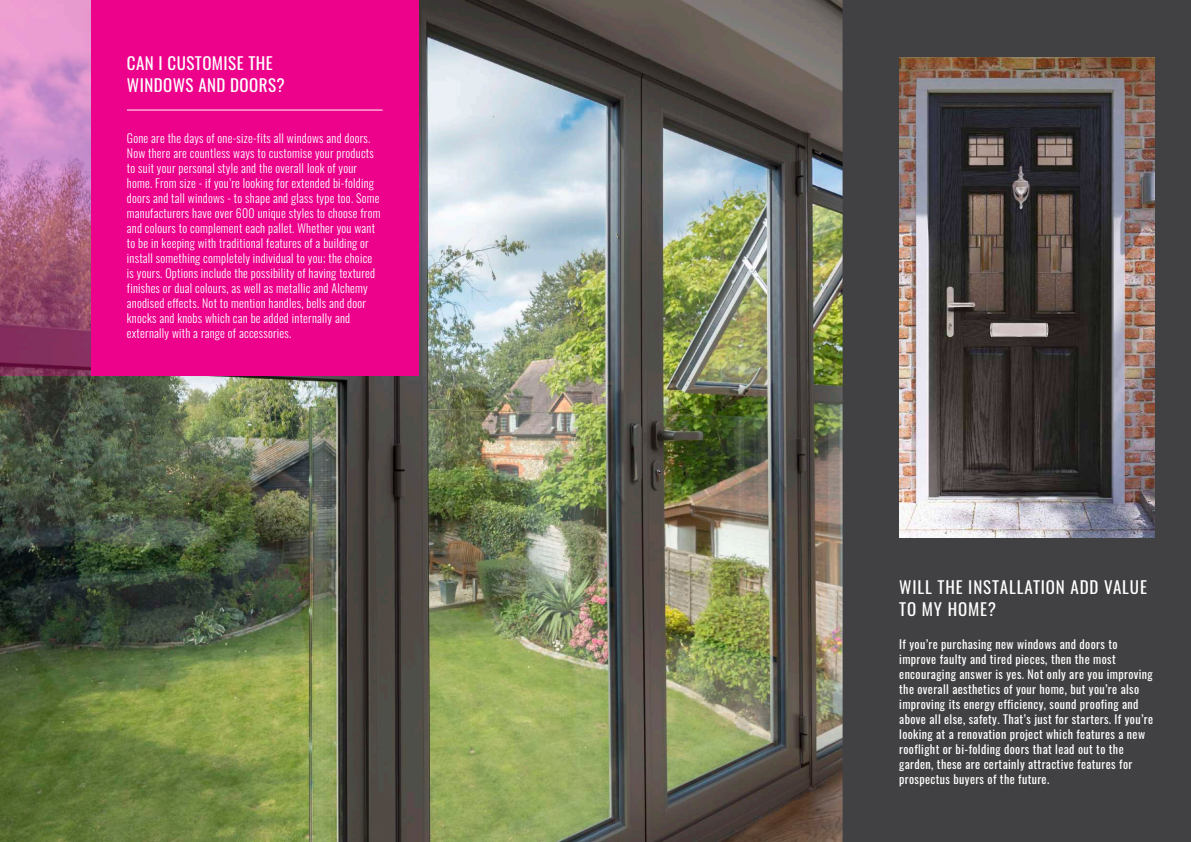
<style>
.page{position:relative;width:1191px;height:842px;background:#fff}
.page>*{position:absolute;margin:0;border:0;box-sizing:border-box;transform-origin:0 0}
.t1{font:17px/22px "Oswald";letter-spacing:.05em;color:#fff}
.t2{font:17px/22px "Oswald";letter-spacing:.025em;color:#fff}
.t3{font:300 12px/15px "Oswald";letter-spacing:.02em;color:#fff}
.t4{font:12px/15px "Oswald";letter-spacing:.03em;color:#fff}
</style>
<div class="page">
<img style="left:0;top:0;width:842px;height:842px">
<div style="left:843px;top:1px;width:347px;height:840px;background:#414042"></div>
<div style="left:91px;top:0;width:327px;height:375px;background:#ed028c"></div>
<hr style="left:127px;top:110px;width:255px;height:1px;background:#fff">
<svg style="left:0;top:0;width:91px;height:375px;background:#b9719e"></svg>
<img style="left:899px;top:58px;width:256px;height:479px">
<h1 class="t2" style="left:127px;top:51px;width:159px">CAN I CUSTOMISE THE<br>WINDOWS AND DOORS?</h1>
<p class="t3" style="left:127px;top:129px;width:255px">Gone are the days of one-size-fits all windows and doors.<br>Now there are countless ways to customise your products to suit your personal style and the overall look of your home. From size - if you’re looking for extended bi-folding doors and tall windows - to shape and glass type too. Some manufacturers have over 600 unique styles to choose from and colours to complement each pallet. Whether you want to be in keeping with traditional features of a building or install something completely individual to you; the choice is yours. Options include the possibility of having textured finishes or dual colours, as well as metallic and Alchemy anodised effects. Not to mention handles, bells and door knocks and knobs which can be added internally and externally with a range of accessories.</p>
<h1 class="t1" style="left:899px;top:574px;width:249px">WILL THE INSTALLATION ADD VALUE<br>TO MY HOME?</h1>
<p class="t4" style="left:899px;top:636px;width:255px">If you’re purchasing new windows and doors to improve faulty and tired pieces, then the most encouraging answer is yes. Not only are you improving the overall aesthetics of your home, but you’re also improving its energy efficiency, sound proofing and above all else, safety. That’s just for starters. If you’re looking at a renovation project which features a new rooflight or bi-folding doors that lead out to the garden, these are certainly attractive features for prospectus buyers of the future.</p>
</div>
